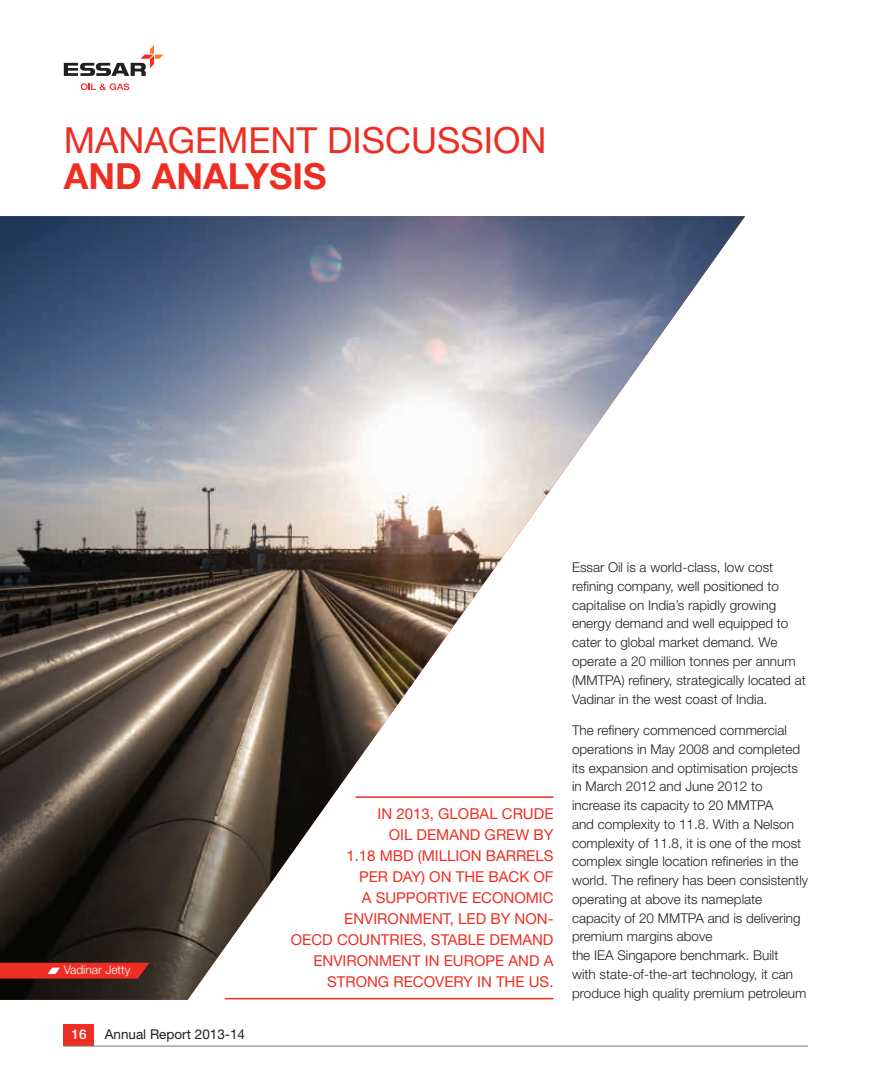
<style>
.page{position:relative;width:872px;height:1085px;background:#fff}
.page>*{position:absolute;margin:0;border:0;box-sizing:border-box;transform-origin:0 0}
.CURRENT_YEAR_COPY{font:36px/36px "Helvetica Neue LT Std";color:#ee2e22}
.Blurb_Right_aline{font:15px/21px "Helvetica Neue LT Std";color:#ee2e22;text-align:right}
.Body_text{font:300 13.5px/18.8px "Helvetica Neue LT Std";color:#231f20}
.t1{font:13.5px "Helvetica Neue LT Std";color:#231f20}
.t2{font:500 13.5px "Helvetica Neue LT Std";color:#fff}
.CURRENT_YEAR_COPY-2{font:300 12px "Helvetica Neue LT Std";color:#fff}
.s1{font-weight:700}
</style>
<div class="page">
<div style="left:64px;top:1024px;width:30px;height:21px;background:#ee2e22"></div>
<hr style="left:64px;top:1045px;width:744px;height:1px;background:#76787b">
<svg style="left:81px;top:83px;width:48px;height:7px"></svg>
<svg style="left:64px;top:45px;width:99px;height:31px"></svg>
<img style="left:0;top:216px;width:745px;height:783px">
<hr style="left:355px;top:796px;width:198px;height:1px;background:#ee2e22">
<hr style="left:225px;top:997px;width:328px;height:2px;background:#ee2e22">
<svg style="left:0;top:962px;width:149px;height:16px"></svg>
<p class="CURRENT_YEAR_COPY" style="left:64px;top:122px;width:484px">MANAGEMENT DISCUSSION<br><span class="s1">AND ANALYSIS</span></p>
<p class="CURRENT_YEAR_COPY-2" style="left:64px;top:962px;width:68px">Vadinar Jetty</p>
<p class="t2" style="left:72px;top:1026px;width:17px">16</p>
<p class="t1" style="left:105px;top:1026px;width:142px">Annual Report 2013-14</p>
<p class="Blurb_Right_aline" style="left:291px;top:803px;width:264px">IN 2013, GLOBAL CRUDE<br>OIL DEMAND GREW BY<br>1.18 MBD (MILLION BARRELS<br>PER DAY) ON THE BACK OF<br>A SUPPORTIVE ECONOMIC<br>ENVIRONMENT, LED BY NON-<br>OECD COUNTRIES, STABLE DEMAND<br>ENVIRONMENT IN EUROPE AND A<br>STRONG RECOVERY IN THE US.</p>
<p class="Body_text" style="left:572px;top:557px;width:235px">Essar Oil is a world-class, low cost refining company, well positioned to capitalise on India’s rapidly growing energy demand and well equipped to cater to global market demand. We operate a 20 million tonnes per annum (MMTPA) refinery, strategically located at Vadinar in the west coast of India.</p>
<p class="Body_text" style="left:572px;top:720px;width:238px">The refinery commenced commercial operations in May 2008 and completed its expansion and optimisation projects in March 2012 and June 2012 to increase its capacity to 20 MMTPA<br>and complexity to 11.8. With a Nelson complexity of 11.8, it is one of the most complex single location refineries in the world. The refinery has been consistently operating at above its nameplate capacity of 20 MMTPA and is delivering premium margins above<br>the IEA Singapore benchmark. Built<br>with state-of-the-art technology, it can produce high quality premium petroleum</p>
</div>
